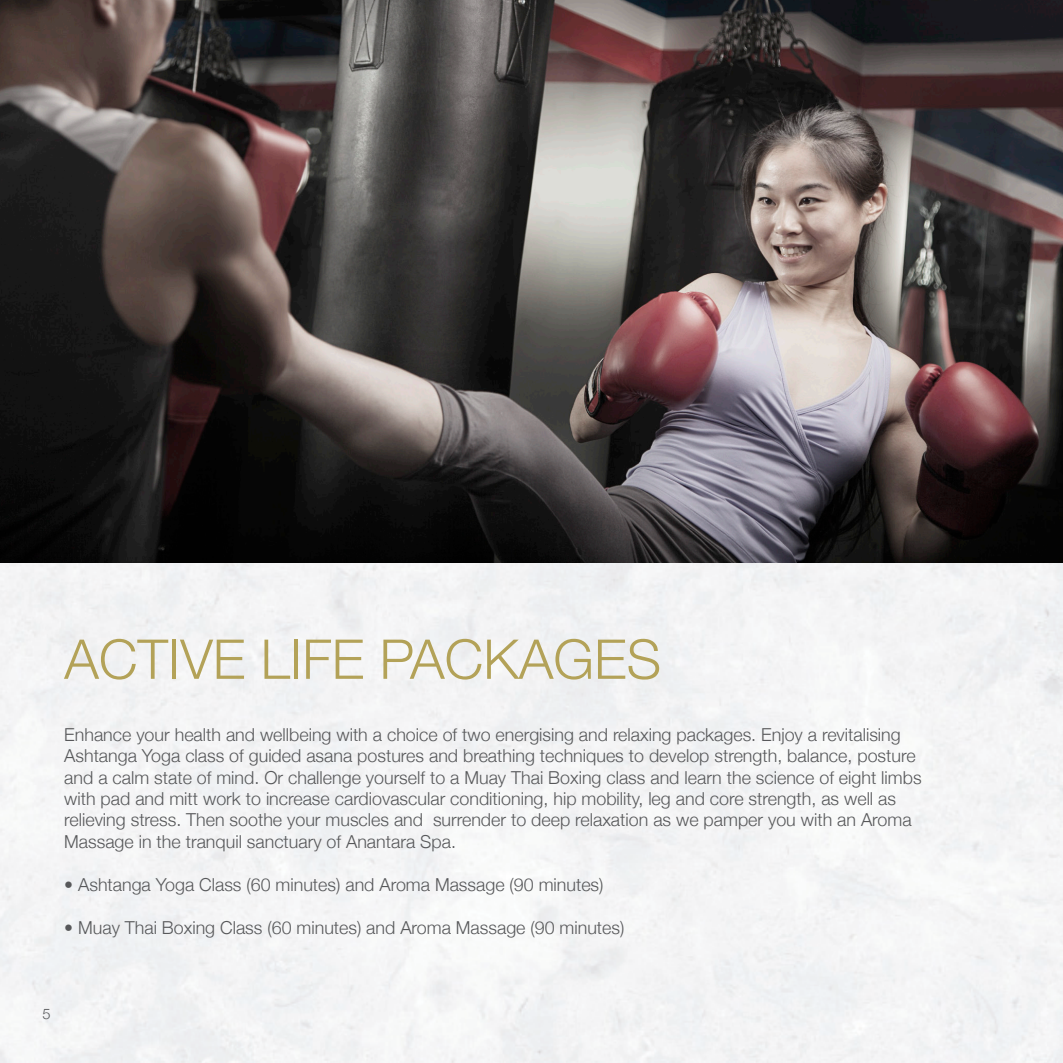
<style>
.page{position:relative;width:1063px;height:1063px;background:#fff}
.page>*{position:absolute;margin:0;border:0;box-sizing:border-box;transform-origin:0 0}
.t1{font:300 55px "Helvetica Neue";color:#b3a258}
.t2{font:300 17.75px/21.5px "Helvetica Neue";color:#57585a}
.t3{font:300 14.75px "Helvetica Neue";color:#57585a}
</style>
<div class="page">
<img style="left:0;top:0;width:1063px;height:563px">
<h1 class="t1" style="left:64px;top:615px;width:598px">ACTIVE LIFE PACKAGES</h1>
<p class="t2" style="left:64px;top:722px;width:859px">Enhance your health and wellbeing with a choice of two energising and relaxing packages. Enjoy a revitalising Ashtanga Yoga class of guided asana postures and breathing techniques to develop strength, balance, posture and a calm state of mind. Or challenge yourself to a Muay Thai Boxing class and learn the science of eight limbs with pad and mitt work to increase cardiovascular conditioning, hip mobility, leg and core strength, as well as relieving stress. Then soothe your muscles and surrender to deep relaxation as we pamper you with an Aroma Massage in the tranquil sanctuary of Anantara Spa.</p>
<p class="t2" style="left:64px;top:872px;width:541px">• Ashtanga Yoga Class (60 minutes) and Aroma Massage (90 minutes)</p>
<p class="t2" style="left:64px;top:915px;width:562px">• Muay Thai Boxing Class (60 minutes) and Aroma Massage (90 minutes)</p>
<p class="t3" style="left:43px;top:1002px;width:10px">5</p>
</div>
